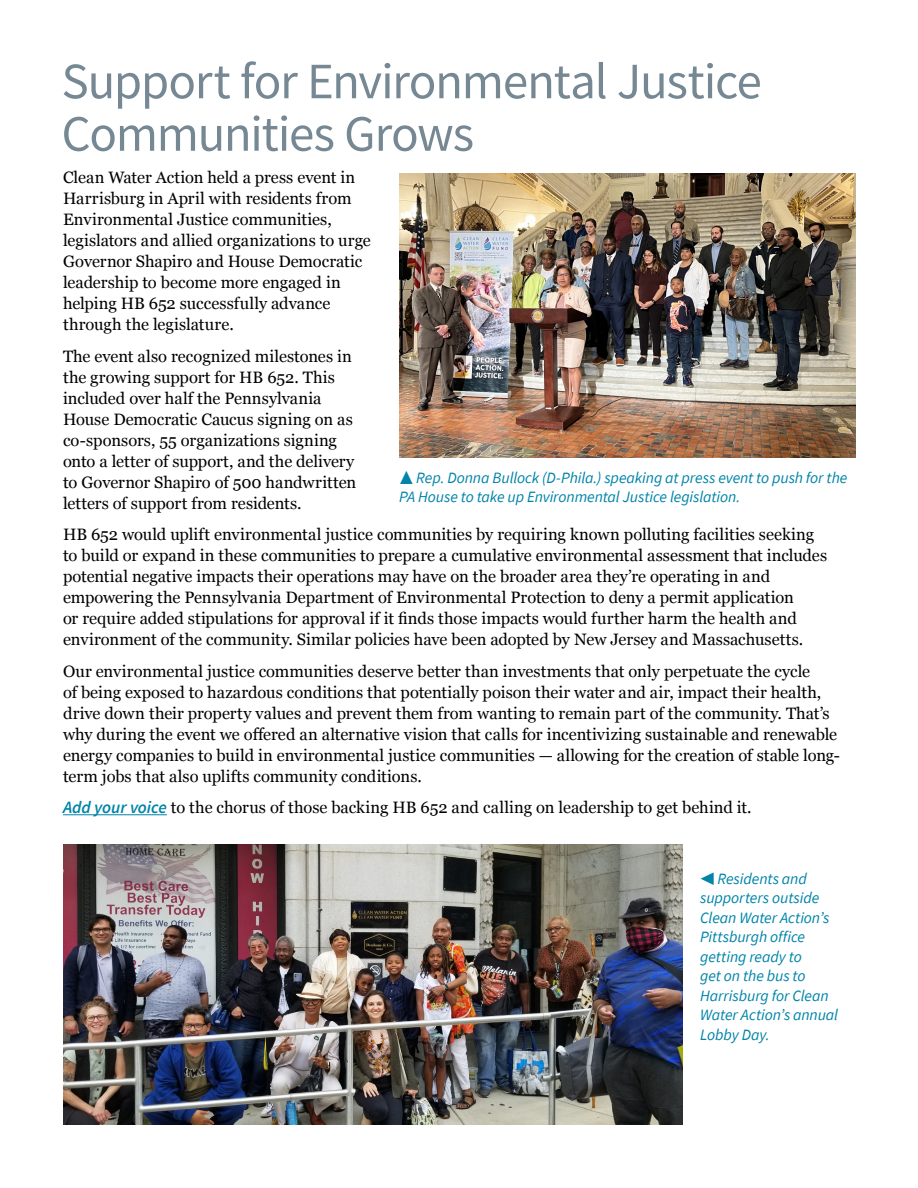
<style>
.page{position:relative;width:918px;height:1188px;background:#fff}
.page>*{position:absolute;margin:0;border:0;box-sizing:border-box;transform-origin:0 0}
._16_Head_SS{font:51px/52.5px "Source Sans Pro";letter-spacing:-.025em;color:#768894}
._22_News_Body_text{font:16.5px/21px "Georgia";color:#000}
._16_Caption_1{font:italic 15.75px/19.5px "Source Sans Pro";letter-spacing:-.005em;color:#0084a9}
.s1{font-family:"Source Sans Pro";font-weight:600;font-style:italic;font-size:17.25px;color:#0084a9}
</style>
<div class="page">
<hr style="left:63px;top:814px;width:104px;height:1px;background:#0084a9">
<img style="left:399px;top:174px;width:457px;height:283px">
<img style="left:63px;top:844px;width:619px;height:281px">
<p class="_16_Head_SS" style="left:62px;top:55px;width:702px">Support for Environmental Justice<br>Communities Grows</p>
<p class="_22_News_Body_text" style="left:63px;top:167px;width:309px">Clean Water Action held a press event in Harrisburg in April with residents from Environmental Justice communities, legislators and allied organizations to urge Governor Shapiro and House Democratic leadership to become more engaged in helping HB 652 successfully advance through the legislature.</p>
<p class="_22_News_Body_text" style="left:63px;top:345px;width:295px">The event also recognized milestones in the growing support for HB 652. This included over half the Pennsylvania House Democratic Caucus signing on as co-sponsors, 55 organizations signing onto a letter of support, and the delivery to Governor Shapiro of 500 handwritten letters of support from residents.</p>
<p class="_22_News_Body_text" style="left:63px;top:524px;width:766px">HB 652 would uplift environmental justice communities by requiring known polluting facilities seeking to build or expand in these communities to prepare a cumulative environmental assessment that includes potential negative impacts their operations may have on the broader area they’re operating in and empowering the Pennsylvania Department of Environmental Protection to deny a permit application<br>or require added stipulations for approval if it finds those impacts would further harm the health and environment of the community. Similar policies have been adopted by New Jersey and Massachusetts.</p>
<p class="_22_News_Body_text" style="left:63px;top:660px;width:779px">Our environmental justice communities deserve better than investments that only perpetuate the cycle<br>of being exposed to hazardous conditions that potentially poison their water and air, impact their health, drive down their property values and prevent them from wanting to remain part of the community. That’s why during the event we offered an alternative vision that calls for incentivizing sustainable and renewable energy companies to build in environmental justice communities — allowing for the creation of stable long&shy;term jobs that also uplifts community conditions.</p>
<p class="_22_News_Body_text" style="left:63px;top:797px;width:690px"><span class="s1">Add your voice</span> to the chorus of those backing HB 652 and calling on leadership to get behind it.</p>
<p class="_16_Caption_1" style="left:399px;top:468px;width:450px">▲ Rep. Donna Bullock (D-Phila.) speaking at press event to push for the<br>PA House to take up Environmental Justice legislation.</p>
<p class="_16_Caption_1" style="left:700px;top:869px;width:139px">◀ Residents and supporters outside<br>Clean Water Action’s<br>Pittsburgh office getting ready to<br>get on the bus to<br>Harrisburg for Clean<br>Water Action’s annual<br>Lobby Day.</p>
</div>
